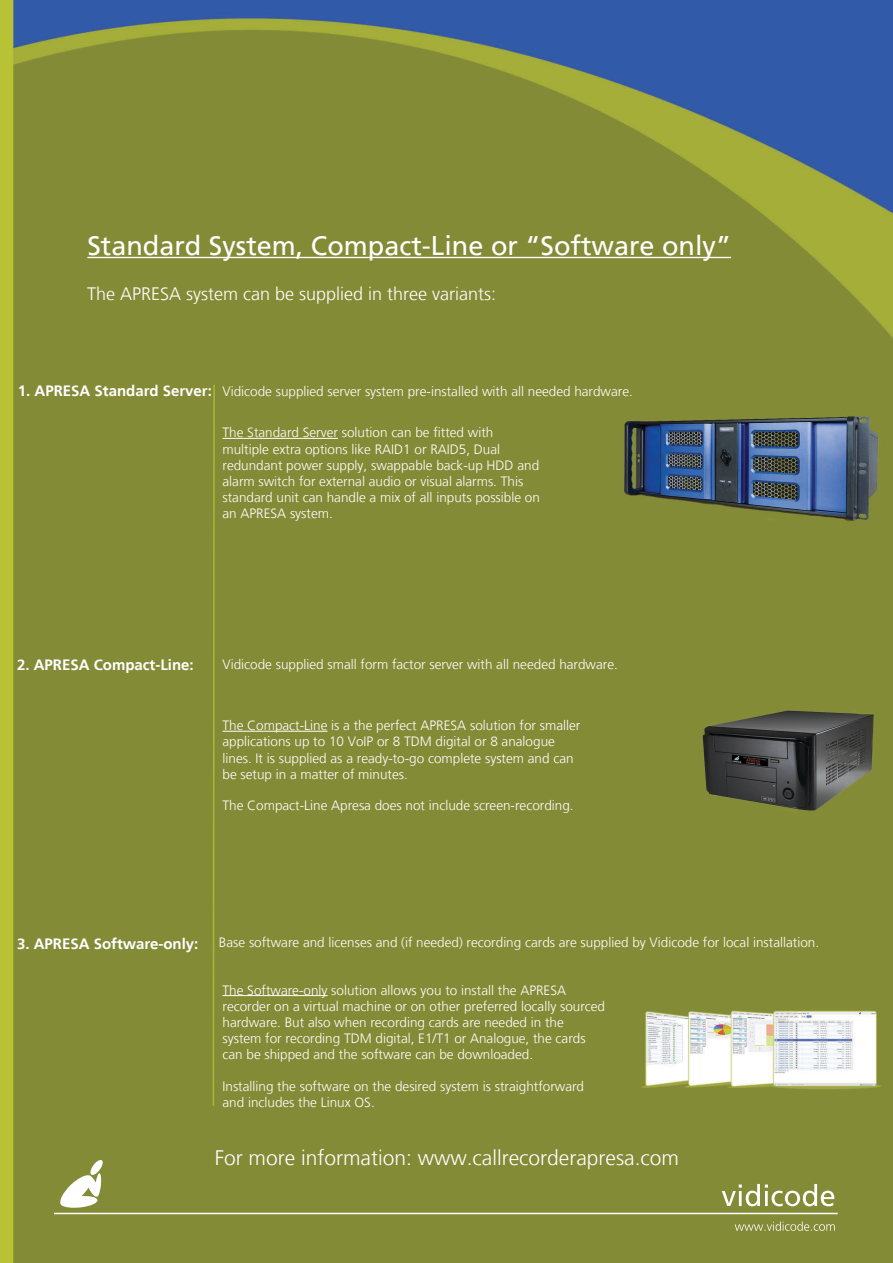
<style>
.page{position:relative;width:893px;height:1263px;background:#fff}
.page>*{position:absolute;margin:0;border:0;box-sizing:border-box;transform-origin:0 0}
.t1{font:27px "Frutiger LT";color:#fff}
.t2{font:300 21px "Frutiger LT";color:#fff}
.t3{font:300 18px "Frutiger LT";color:#fff}
.t4{font:700 15px "Frutiger LT";color:#fff}
.t5{font:300 13.5px/16.2px "Frutiger LT";color:#fff}
</style>
<div class="page">
<img style="left:0;top:0;width:893px;height:1263px">
<svg style="left:735px;top:1221px;width:100px;height:10px"></svg>
<svg style="left:54px;top:1160px;width:784px;height:55px;background:#8c9243"></svg>
<svg style="left:212px;top:383px;width:4px;height:724px;background:#929a36"></svg>
<hr style="left:87px;top:257px;width:644px;height:1px;background:#fff">
<hr style="left:223px;top:438px;width:115px;height:1px;background:#fff">
<hr style="left:223px;top:731px;width:105px;height:1px;background:#fff">
<hr style="left:223px;top:995px;width:105px;height:1px;background:#fff">
<h1 class="t1" style="left:87px;top:230px;width:645px">Standard System, Compact-Line or “Software only”</h1>
<h3 class="t3" style="left:87px;top:283px;width:411px">The APRESA system can be supplied in three variants:</h3>
<p class="t4" style="left:18px;top:382px;width:195px">1. APRESA Standard Server:</p>
<p class="t5" style="left:223px;top:384px;width:412px">Vidicode supplied server system pre-installed with all needed hardware.</p>
<p class="t5" style="left:223px;top:425px;width:319px">The Standard Server solution can be fitted with multiple extra options like RAID1 or RAID5, Dual redundant power supply, swappable back-up HDD and alarm switch for external audio or visual alarms. This standard unit can handle a mix of all inputs possible on an APRESA system.</p>
<p class="t4" style="left:17px;top:656px;width:178px">2. APRESA Compact-Line:</p>
<p class="t5" style="left:223px;top:657px;width:397px">Vidicode supplied small form factor server with all needed hardware.</p>
<p class="t5" style="left:223px;top:718px;width:359px">The Compact-Line is a the perfect APRESA solution for smaller applications up to 10 VoIP or 8 TDM digital or 8 analogue lines. It is supplied as a ready-to-go complete system and can be setup in a matter of minutes.</p>
<p class="t5" style="left:223px;top:797px;width:353px">The Compact-Line Apresa does not include screen-recording.</p>
<p class="t4" style="left:17px;top:934px;width:183px">3. APRESA Software-only:</p>
<p class="t5" style="left:219px;top:935px;width:602px">Base software and licenses and (if needed) recording cards are supplied by Vidicode for local installation.</p>
<p class="t5" style="left:223px;top:982px;width:384px">The Software-only solution allows you to install the APRESA recorder on a virtual machine or on other preferred locally sourced hardware. But also when recording cards are needed in the system for recording TDM digital, E1/T1 or Analogue, the cards can be shipped and the software can be downloaded.</p>
<p class="t5" style="left:223px;top:1078px;width:363px">Installing the software on the desired system is straightforward and includes the Linux OS.</p>
<h2 class="t2" style="left:215px;top:1145px;width:466px">For more information: www.callrecorderapresa.com</h2>
</div>
